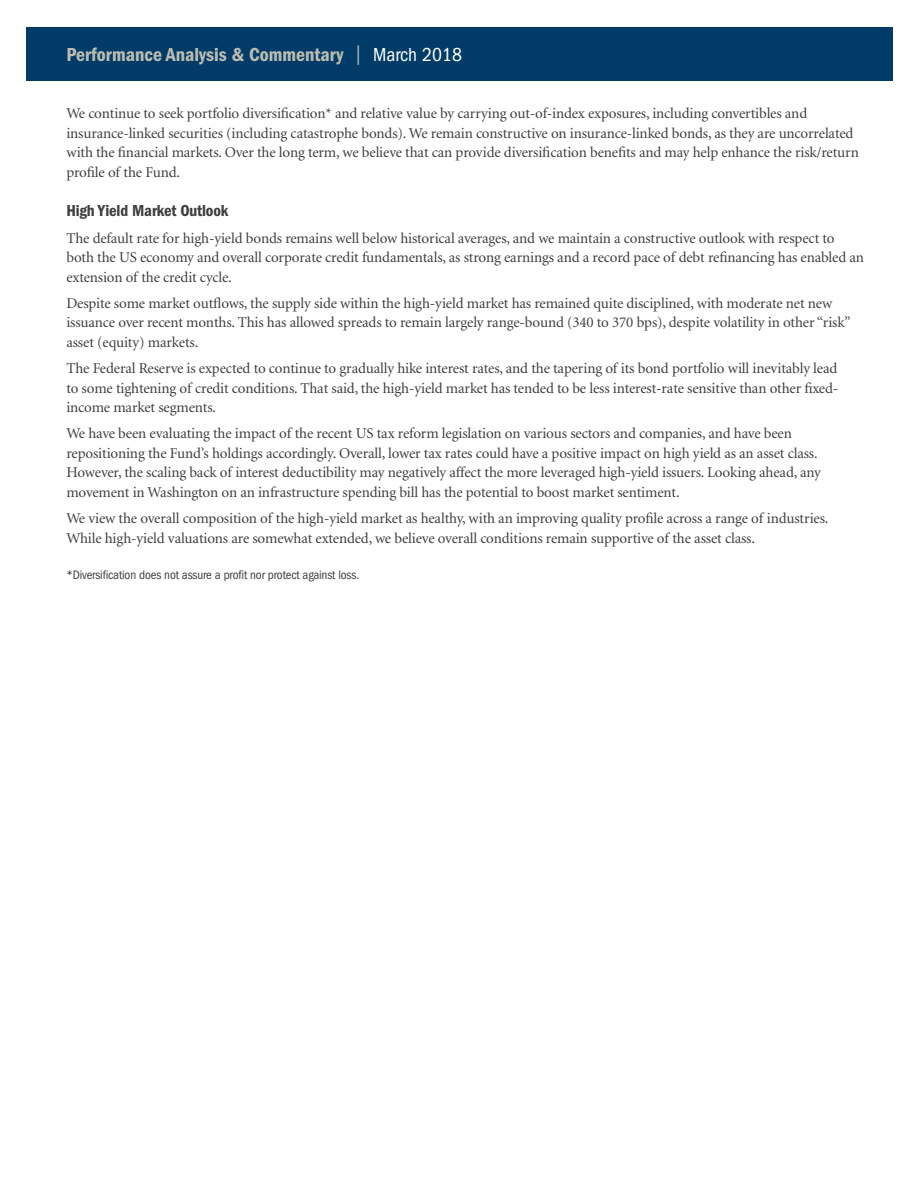
<style>
.page{position:relative;width:918px;height:1188px;background:#fff}
.page>*{position:absolute;margin:0;border:0;box-sizing:border-box;transform-origin:0 0}
.t1{font:600 condensed 19.5px "Franklin Gothic";color:#bcbcb0}
._2013-Body_SubHead{font:600 condensed 16.5px "Franklin Gothic";letter-spacing:-.01em;color:#3e3e3f}
._2013-Body{font:15px/19.5px "Minion";letter-spacing:-.01em;color:#3e3e3f}
._2013-Legal{font:condensed 12.75px "Franklin Gothic";letter-spacing:-.01em;color:#3e3e3f}
.s1{font-weight:400}
.s2{font-weight:400;color:#fff}
</style>
<div class="page">
<div style="left:26px;top:27px;width:866px;height:54px;background:#013c69"></div>
<h1 class="t1" style="left:66px;top:44px;width:397px">Performance Analysis &amp; Commentary <span class="s1">|</span> <span class="s2">March 2018</span></h1>
<p class="_2013-Body" style="left:66px;top:104px;width:794px">We continue to seek portfolio diversification* and relative value by carrying out-of-index exposures, including convertibles and insurance-linked securities (including catastrophe bonds). We remain constructive on insurance-linked bonds, as they are uncorrelated with the financial markets. Over the long term, we believe that can provide diversification benefits and may help enhance the risk/return profile of the Fund.</p>
<p class="_2013-Body_SubHead" style="left:66px;top:202px;width:163px">High Yield Market Outlook</p>
<p class="_2013-Body" style="left:66px;top:229px;width:799px">The default rate for high-yield bonds remains well below historical averages, and we maintain a constructive outlook with respect to both the US economy and overall corporate credit fundamentals, as strong earnings and a record pace of debt refinancing has enabled an extension of the credit cycle.</p>
<p class="_2013-Body" style="left:66px;top:294px;width:786px">Despite some market outflows, the supply side within the high-yield market has remained quite disciplined, with moderate net new issuance over recent months. This has allowed spreads to remain largely range-bound (340 to 370 bps), despite volatility in other “risk” asset (equity) markets.</p>
<p class="_2013-Body" style="left:66px;top:359px;width:773px;text-align:justify">The Federal Reserve is expected to continue to gradually hike interest rates, and the tapering of its bond portfolio will inevitably lead to some tightening of credit conditions. That said, the high-yield market has tended to be less interest-rate sensitive than other fixed&shy;income market segments.</p>
<p class="_2013-Body" style="left:66px;top:424px;width:756px">We have been evaluating the impact of the recent US tax reform legislation on various sectors and companies, and have been repositioning the Fund’s holdings accordingly. Overall, lower tax rates could have a positive impact on high yield as an asset class.<br>However, the scaling back of interest deductibility may negatively affect the more leveraged high-yield issuers. Looking ahead, any movement in Washington on an infrastructure spending bill has the potential to boost market sentiment.</p>
<p class="_2013-Body" style="left:66px;top:509px;width:764px">We view the overall composition of the high-yield market as healthy, with an improving quality profile across a range of industries.<br>While high-yield valuations are somewhat extended, we believe overall conditions remain supportive of the asset class.</p>
<p class="_2013-Legal" style="left:66px;top:567px;width:294px">*Diversification does not assure a profit nor protect against loss.</p>
</div>
